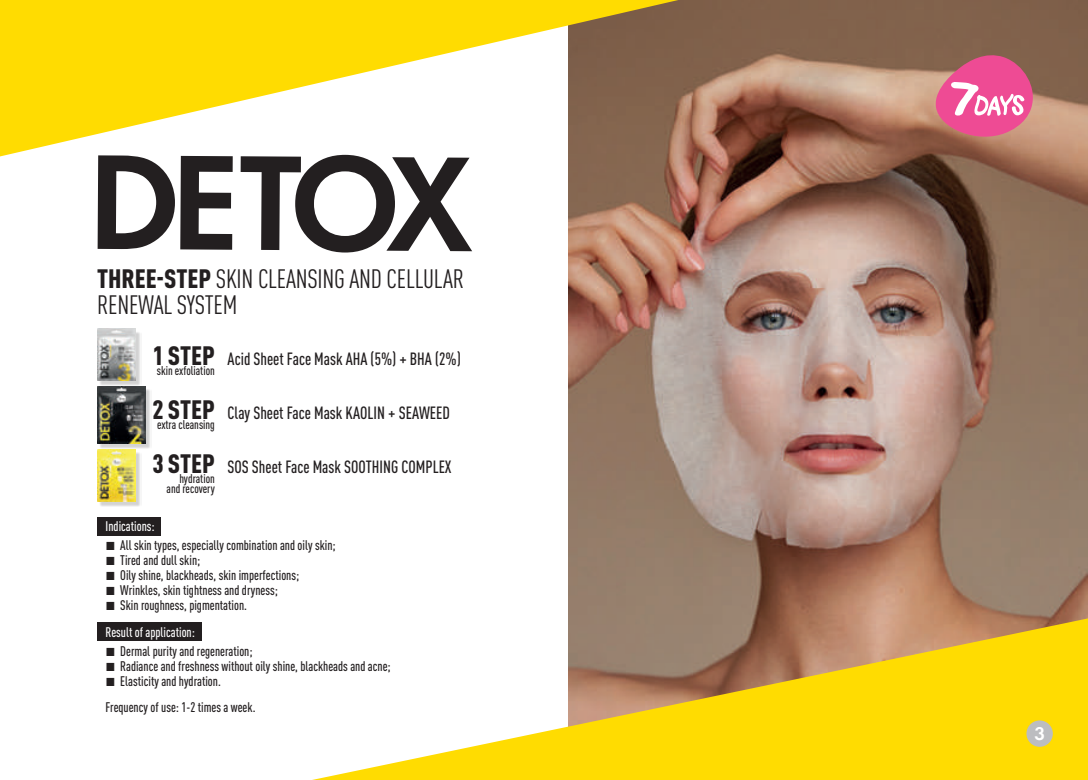
<style>
.page{position:relative;width:1088px;height:780px;background:#fff}
.page>*{position:absolute;margin:0;border:0;box-sizing:border-box;transform-origin:0 0}
.t1{font:600 140.12px "Futura PT";letter-spacing:-.09em;color:#231f20}
.t2{font:condensed 26.25px/26.2px "DIN Pro";letter-spacing:-.01em;color:#231f20}
.t3{font:900 condensed 26.25px "DIN Pro";color:#231f20}
.t4{font:600 19.12px "Futura PT";color:#fff}
.t5{font:500 condensed 17.5px "DIN Pro";color:#231f20;scale:.95 1}
.t6{font:500 condensed 13.75px/26.6px "DIN Pro";color:#231f20;scale:.95 1}
.t7{font:500 condensed 13.75px "DIN Pro";color:#fff;scale:.95 1}
.t8{font:500 condensed 12.5px/10px "DIN Pro";color:#231f20;text-align:right;scale:.95 1}
.s1{font-weight:900}
.s2{font-family:"Arial";font-weight:400;font-stretch:normal;font-size:17.5px}
.s3{color:#fff}
</style>
<div class="page">
<img style="left:569px;top:0;width:519px;height:618px">
<svg style="left:312px;top:618px;width:776px;height:162px"></svg>
<svg style="left:0;top:0;width:678px;height:156px"></svg>
<div style="left:97px;top:517px;width:64px;height:18px;background:#231f20"></div>
<img style="left:98px;top:452px;width:42px;height:55px">
<img style="left:97px;top:449px;width:39px;height:52px">
<img style="left:98px;top:388px;width:52px;height:61px">
<img style="left:97px;top:387px;width:48px;height:56px">
<img style="left:98px;top:332px;width:44px;height:55px">
<img style="left:97px;top:329px;width:39px;height:51px">
<div style="left:97px;top:622px;width:105px;height:19px;background:#231f20"></div>
<svg style="left:933px;top:51px;width:105px;height:93px;background:#d26d89"></svg>
<div style="left:1026px;top:720px;width:27px;height:26px;background:#bcbdc0;border-radius:50%"></div>
<h1 class="t1" style="left:87px;top:115px;width:389px">DETOX</h1>
<h2 class="t2" style="left:97px;top:263px;width:369px"><span class="s1">THREE-STEP</span> SKIN CLEANSING AND CELLULAR<br>RENEWAL SYSTEM</h2>
<h2 class="t3" style="left:152px;top:335px;width:64px">1 STEP</h2>
<p class="t8" style="left:157px;top:364px;width:63px">skin exfoliation</p>
<h2 class="t3" style="left:152px;top:389px;width:64px">2 STEP</h2>
<p class="t8" style="left:157px;top:419px;width:62px">extra cleansing</p>
<h2 class="t3" style="left:152px;top:443px;width:64px">3 STEP</h2>
<p class="t8" style="left:167px;top:472px;width:52px">hydration and recovery</p>
<p class="t5" style="left:228px;top:345px;width:247px">Acid Sheet Face Mask AHA (5%) + BHA (2%)</p>
<p class="t5" style="left:228px;top:400px;width:236px">Clay Sheet Face Mask KAOLIN + SEAWEED</p>
<p class="t5" style="left:228px;top:454px;width:237px">SOS Sheet Face Mask SOOTHING COMPLEX</p>
<p class="t7" style="left:106px;top:516px;width:53px">Indications:</p>
<p class="t6" style="left:106px;top:531px;width:244px"><span class="s2">■</span> All skin types, especially combination and oily skin;</p>
<p class="t6" style="left:106px;top:546px;width:101px"><span class="s2">■</span> Tired and dull skin;</p>
<p class="t6" style="left:106px;top:561px;width:205px"><span class="s2">■</span> Oily shine, blackheads, skin imperfections;</p>
<p class="t6" style="left:106px;top:576px;width:183px"><span class="s2">■</span> Wrinkles, skin tightness and dryness;</p>
<p class="t6" style="left:106px;top:591px;width:150px"><span class="s2">■</span> Skin roughness, pigmentation.<br><span class="s3">Result of application:</span></p>
<p class="t6" style="left:106px;top:636px;width:156px"><span class="s2">■</span> Dermal purity and regeneration;</p>
<p class="t6" style="left:106px;top:651px;width:302px"><span class="s2">■</span> Radiance and freshness without oily shine, blackheads and acne;</p>
<p class="t6" style="left:106px;top:666px;width:159px;line-height:26.2px"><span class="s2">■</span> Elasticity and hydration.<br>Frequency of use: 1-2 times a week.</p>
<h3 class="t4" style="left:1034px;top:721px;width:12px">3</h3>
</div>
